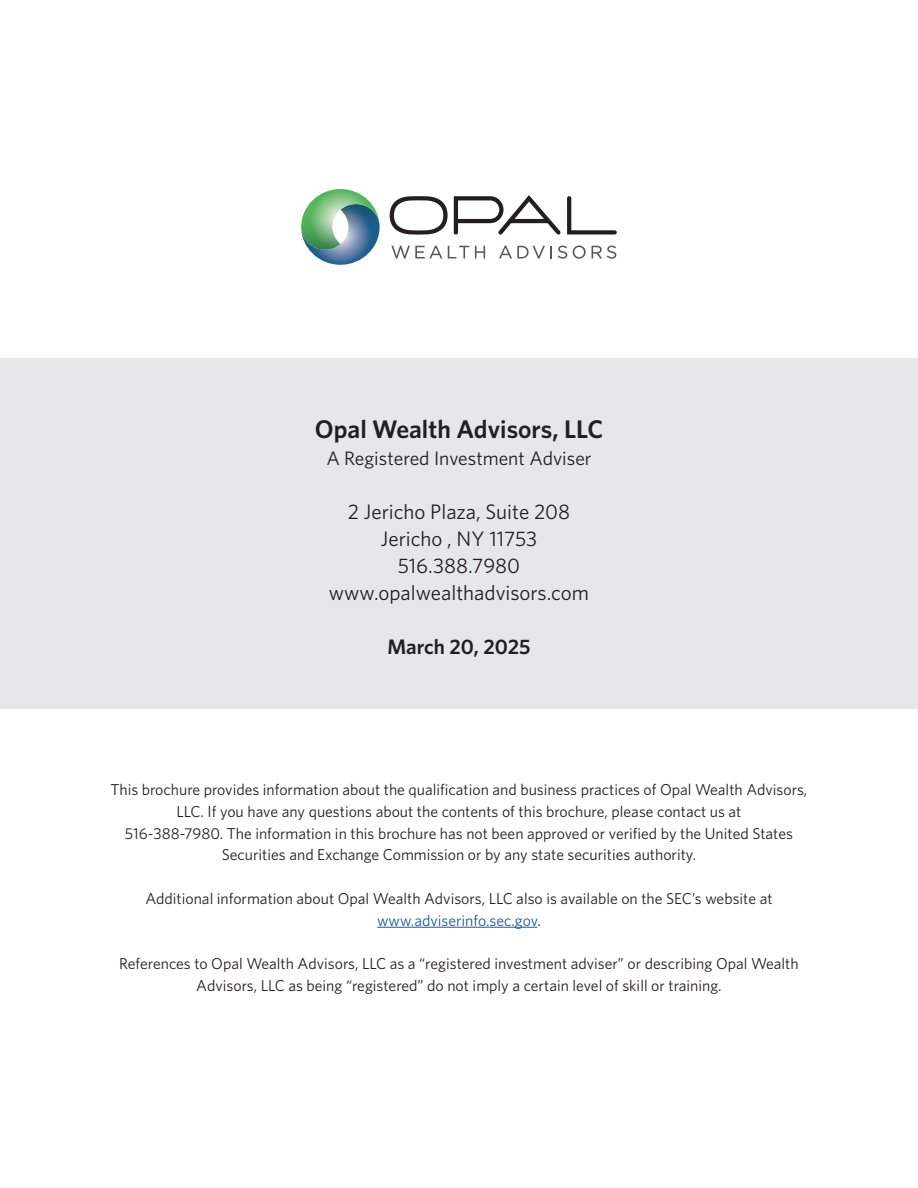
<style>
.page{position:relative;width:918px;height:1188px;background:#fff}
.page>*{position:absolute;margin:0;border:0;box-sizing:border-box;transform-origin:0 0}
.Body_Text_Indent{font:600 25.5px "Whitney";color:#231f20}
.Body_Text_Indent-2{font:21px "Whitney";color:#231f20}
.Body_Text_Indent-3{font:600 21px "Whitney";color:#231f20}
.Body_Text_Indent-4{font:19.5px "Whitney";color:#231f20}
.Body_Text_Indent-5{font:15.75px/21.8px "Whitney";color:#231f20;text-align:center}
.s1{color:#175d9e}
</style>
<div class="page">
<div style="left:0;top:358px;width:918px;height:352px;background:#e6e7e9"></div>
<hr style="left:377px;top:927px;width:160px;height:1px;background:#175d9e">
<svg style="left:391px;top:246px;width:51px;height:13px"></svg>
<svg style="left:448px;top:246px;width:21px;height:12px"></svg>
<svg style="left:475px;top:246px;width:10px;height:12px"></svg>
<svg style="left:499px;top:246px;width:53px;height:13px"></svg>
<svg style="left:558px;top:246px;width:9px;height:13px"></svg>
<svg style="left:573px;top:246px;width:13px;height:13px"></svg>
<svg style="left:592px;top:246px;width:24px;height:13px"></svg>
<svg style="left:454px;top:195px;width:106px;height:40px"></svg>
<svg style="left:567px;top:196px;width:50px;height:39px"></svg>
<svg style="left:390px;top:196px;width:58px;height:39px"></svg>
<svg style="left:301px;top:189px;width:79px;height:76px"></svg>
<p class="Body_Text_Indent" style="left:315px;top:412px;width:290px">Opal Wealth Advisors, LLC</p>
<p class="Body_Text_Indent-4" style="left:326px;top:445px;width:267px">A Registered Investment Adviser</p>
<p class="Body_Text_Indent-2" style="left:348px;top:498px;width:224px">2 Jericho Plaza, Suite 208</p>
<p class="Body_Text_Indent-2" style="left:381px;top:525px;width:158px">Jericho , NY 11753</p>
<p class="Body_Text_Indent-2" style="left:398px;top:552px;width:124px">516.388.7980</p>
<p class="Body_Text_Indent-2" style="left:329px;top:579px;width:262px">www.opalwealthadvisors.com</p>
<p class="Body_Text_Indent-3" style="left:387px;top:633px;width:145px">March 20, 2025</p>
<p class="Body_Text_Indent-5" style="left:111px;top:778px;width:698px">This brochure provides information about the qualification and business practices of Opal Wealth Advisors, LLC. If you have any questions about the contents of this brochure, please contact us at<br>516-388-7980. The information in this brochure has not been approved or verified by the United States Securities and Exchange Commission or by any state securities authority.</p>
<p class="Body_Text_Indent-5" style="left:145px;top:887px;width:629px">Additional information about Opal Wealth Advisors, LLC also is available on the SEC’s website at <span class="s1">www.adviserinfo.sec.gov</span>.</p>
<p class="Body_Text_Indent-5" style="left:119px;top:952px;width:681px">References to Opal Wealth Advisors, LLC as a “registered investment adviser” or describing Opal Wealth<br>Advisors, LLC as being “registered” do not imply a certain level of skill or training.</p>
</div>
